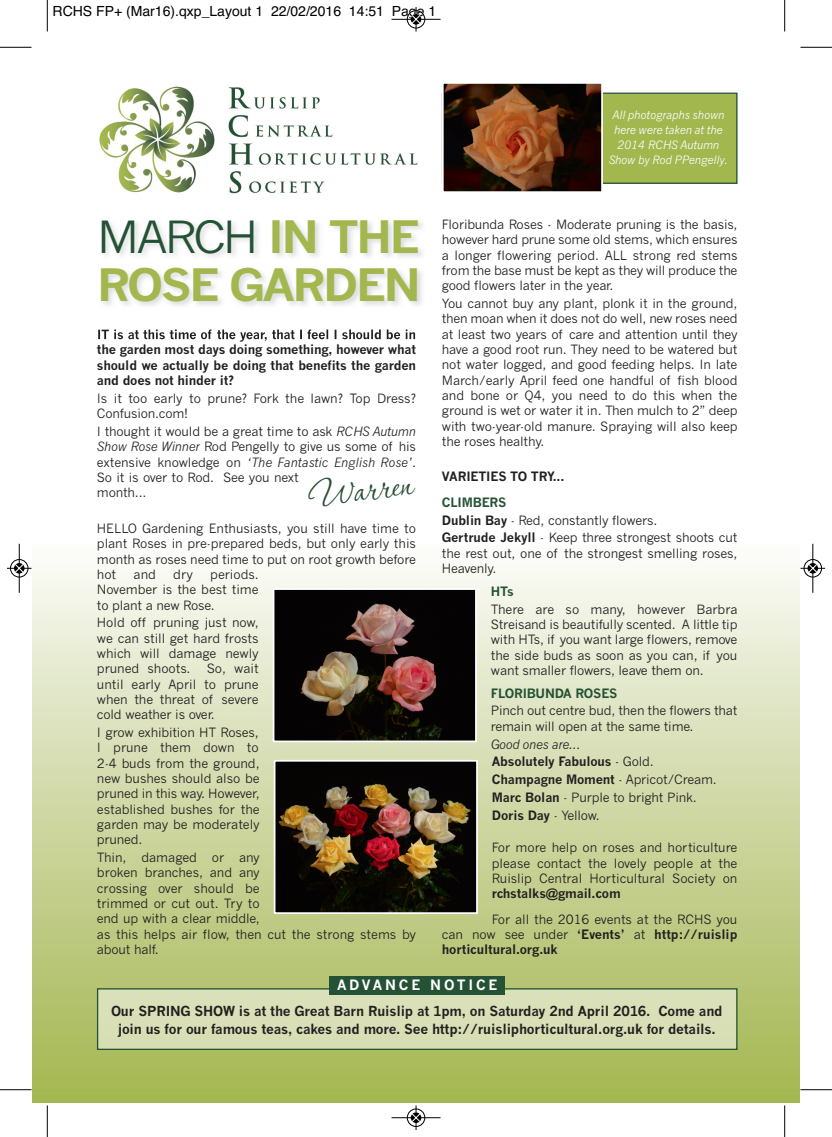
<style>
.page{position:relative;width:832px;height:1137px;background:#fff}
.page>*{position:absolute;margin:0;border:0;box-sizing:border-box;transform-origin:0 0}
.t1{font:700 43.75px/48.3px "News Gothic";letter-spacing:-.06em;color:#a3b74f;scale:1.1 1}
.t2{font:43.75px "Corinthia ROB";color:#255134}
.t3{font:14px "Helvetica";color:#000}
.t4{font:700 14px "News Gothic";letter-spacing:.2em;color:#fff}
.t5{font:700 13.65px/18px "News Gothic";letter-spacing:-.015em;color:#231f20;text-align:center}
.t6{font:12.6px/15.4px "News Gothic";letter-spacing:-.015em;color:#231f20;text-align:justify}
.t7{font:700 12.6px/17.8px "News Gothic";letter-spacing:-.015em;color:#231f20;text-align:justify}
.t8{font:700 12.6px "News Gothic";letter-spacing:-.015em;color:#255134}
.t9{font:italic 11.38px/14.9px "News Gothic";letter-spacing:-.015em;color:#fff;text-align:center}
.s1{font-weight:400;color:#255134}
.s2{font-weight:700;color:#255134}
.s3{font-weight:700}
.s4{font-weight:400;font-style:italic}
.s5{font-weight:400}
.s6{font-style:italic}
</style>
<div class="page">
<div style="left:443px;top:94px;width:292px;height:88px;background:#a3b74f"></div>
<div style="left:441px;top:93px;width:296px;height:91px;border:1px solid #255134"></div>
<div style="left:32px;top:544px;width:767px;height:558px;background:linear-gradient(to bottom,#fafbf8,#a3b54e)"></div>
<img style="left:444px;top:85px;width:155px;height:105px">
<div style="left:441px;top:82px;width:161px;height:111px;border:2px solid #fff"></div>
<img style="left:99px;top:86px;width:319px;height:108px">
<div style="left:99px;top:990px;width:636px;height:57px;background:#d9dfb6"></div>
<div style="left:97px;top:988px;width:640px;height:61px;border:1px solid #255134"></div>
<div style="left:328px;top:975px;width:176px;height:19px;background:#255134"></div>
<img style="left:103px;top:222px;width:320px;height:117px">
<svg style="left:98px;top:329px;width:11px;height:10px"></svg>
<img style="left:114px;top:329px;width:93px;height:10px">
<img style="left:276px;top:762px;width:198px;height:148px">
<div style="left:273px;top:759px;width:204px;height:154px;border:2px solid #fff"></div>
<img style="left:275px;top:591px;width:198px;height:148px">
<div style="left:272px;top:588px;width:204px;height:154px;border:2px solid #fff"></div>
<hr style="left:47px;top:0;width:1px;height:32px;background:#000">
<hr style="left:0;top:47px;width:32px;height:1px;background:#000">
<hr style="left:784px;top:0;width:1px;height:32px;background:#000">
<hr style="left:800px;top:47px;width:31px;height:1px;background:#000">
<hr style="left:47px;top:1105px;width:1px;height:31px;background:#000">
<hr style="left:0;top:1089px;width:32px;height:1px;background:#000">
<hr style="left:784px;top:1105px;width:1px;height:31px;background:#000">
<hr style="left:800px;top:1089px;width:31px;height:1px;background:#000">
<div style="left:406px;top:10px;width:19px;height:19px;border:1px solid #fff;border-radius:50%"></div>
<hr style="left:391px;top:19px;width:49px;height:1px;background:#000">
<div style="left:407px;top:10px;width:18px;height:18px;border:1px solid #000;border-radius:50%"></div>
<svg style="left:411px;top:7px;width:9px;height:25px"></svg>
<div style="left:406px;top:1108px;width:19px;height:18px;border:1px solid #fff;border-radius:50%"></div>
<hr style="left:391px;top:1117px;width:49px;height:1px;background:#000">
<div style="left:407px;top:1108px;width:18px;height:18px;border:1px solid #000;border-radius:50%"></div>
<svg style="left:411px;top:1105px;width:9px;height:24px"></svg>
<div style="left:10px;top:559px;width:19px;height:18px;border:1px solid #fff;border-radius:50%"></div>
<hr style="left:19px;top:543px;width:1px;height:49px;background:#000">
<div style="left:10px;top:559px;width:18px;height:18px;border:1px solid #000;border-radius:50%"></div>
<div style="left:14px;top:563px;width:10px;height:10px;background:#000;border-radius:50%"></div>
<svg style="left:7px;top:563px;width:25px;height:9px"></svg>
<hr style="left:812px;top:543px;width:1px;height:49px;background:#000">
<div style="left:803px;top:559px;width:18px;height:18px;border:1px solid #000;border-radius:50%"></div>
<svg style="left:800px;top:563px;width:24px;height:9px"></svg>
<p class="t3" style="left:52px;top:3px;width:385px">RCHS FP+ (Mar16).qxp_Layout 1 22/02/2016 14:51 Page 1</p>
<p class="t9" style="left:608px;top:108px;width:121px">All photographs shown here were taken at the<br>2014 RCHS Autumn<br>Show by Rod PPengelly.</p>
<h1 class="t1" style="left:97px;top:213px;width:296px"><span class="s1">MARCH</span> IN THE<br>ROSE GARDEN</h1>
<p class="t6" style="left:441px;top:217px;width:297px">Floribunda Roses - Moderate pruning is the basis, however hard prune some old stems, which ensures a longer flowering period. ALL strong red stems from the base must be kept as they will produce the good flowers later in the year.</p>
<p class="t6" style="left:441px;top:296px;width:297px">You cannot buy any plant, plonk it in the ground, then moan when it does not do well, new roses need at least two years of care and attention until they have a good root run. They need to be watered but not water logged, and good feeding helps. In late March/early April feed one handful of fish blood and bone or Q4, you need to do this when the ground is wet or water it in. Then mulch to 2” deep with two-year-old manure. Spraying will also keep the roses healthy.</p>
<p class="t7" style="left:441px;top:468px;width:124px">VARIETIES TO TRY...</p>
<p class="t6" style="left:441px;top:493px;width:297px;line-height:17.8px;text-align:left"><span class="s2">CLIMBERS<br></span><span class="s3">Dublin Bay</span> - Red, constantly flowers.<br><span class="s3">Gertrude Jekyll</span> - Keep three strongest shoots cut</p>
<p class="t6" style="left:441px;top:545px;width:297px">the rest out, one of the strongest smelling roses,<br>Heavenly.</p>
<p class="t8" style="left:490px;top:584px;width:25px">HTs</p>
<p class="t6" style="left:490px;top:601px;width:248px">There are so many, however Barbra Streisand is beautifully scented. A little tip with HTs, if you want large flowers, remove the side buds as soon as you can, if you want smaller flowers, leave them on.</p>
<p class="t8" style="left:490px;top:685px;width:128px">FLORIBUNDA ROSES</p>
<p class="t6" style="left:490px;top:703px;width:248px">Pinch out centre bud, then the flowers that remain will open at the same time.</p>
<p class="t7" style="left:490px;top:735px;width:227px;text-align:left"><span class="s4">Good ones are...<br></span>Absolutely Fabulous <span class="s5">- Gold.<br></span>Champagne Moment <span class="s5">- Apricot/Cream.<br></span>Marc Bolan <span class="s5">- Purple to bright Pink.<br></span>Doris Day <span class="s5">- Yellow.</span></p>
<p class="t6" style="left:491px;top:840px;width:247px">For more help on roses and horticulture please contact the lovely people at the Ruislip Central Horticultural Society on</p>
<p class="t7" style="left:491px;top:885px;width:130px">rchstalks@gmail.com</p>
<p class="t6" style="left:441px;top:911px;width:297px;text-indent:50px">For all the 2016 events at the RCHS you can now see under <span class="s3">‘Events’</span> at <span class="s3">http://ruislip horticultural.org.uk</span></p>
<p class="t7" style="left:97px;top:342px;width:320px;line-height:15.4px">the garden most days doing something, however what should we actually be doing that benefits the garden and does not hinder it?</p>
<p class="t6" style="left:97px;top:391px;width:320px">Is it too early to prune? Fork the lawn? Top Dress?<br>Confusion.com!</p>
<p class="t6" style="left:97px;top:424px;width:320px;text-align:left">I thought it would be a great time to ask <span class="s6">RCHS Autumn Show Rose Winner</span> Rod Pengelly to give us some of his extensive knowledge on <span class="s6">‘The Fantastic English Rose’</span>.<br>So it is over to Rod. See you next<br>month...</p>
<p class="t6" style="left:97px;top:521px;width:320px">HELLO Gardening Enthusiasts, you still have time to plant Roses in pre-prepared beds, but only early this month as roses need time to put on root growth before hot</p>
<h1 class="t2" style="left:305px;top:466px;width:105px;rotate:-7deg">Warren</h1>
<p class="t6" style="left:97px;top:566px;width:163px;text-indent:113px">periods.<br>November is the best time to plant a new Rose.</p>
<p class="t6" style="left:97px;top:615px;width:163px">Hold off pruning just now, we can still get hard frosts which will damage newly pruned shoots.</p>
<p class="t6" style="left:133px;top:566px;width:24px">and</p>
<p class="t6" style="left:173px;top:566px;width:21px">dry</p>
<p class="t6" style="left:97px;top:661px;width:163px;text-indent:110px">So, wait until early April to prune when the threat of severe cold weather is over.</p>
<p class="t6" style="left:97px;top:725px;width:164px">I grow exhibition HT Roses, I prune them down to 2-4 buds from the ground, new bushes should also be pruned in this way. However, established bushes for the garden may be moderately pruned.</p>
<p class="t6" style="left:97px;top:850px;width:320px;text-align:left">Thin, damaged or any<br>broken branches, and any<br>crossing over should be<br>trimmed or cut out. Try to<br>end up with a clear middle,<br>as this helps air flow, then cut the strong stems by about half.</p>
<p class="t4" style="left:337px;top:977px;width:162px">ADVANCE NOTICE</p>
<p class="t5" style="left:111px;top:1002px;width:612px">Our SPRING SHOW is at the Great Barn Ruislip at 1pm, on Saturday 2nd April 2016. Come and join us for our famous teas, cakes and more. See http://ruisliphorticultural.org.uk for details.</p>
</div>
